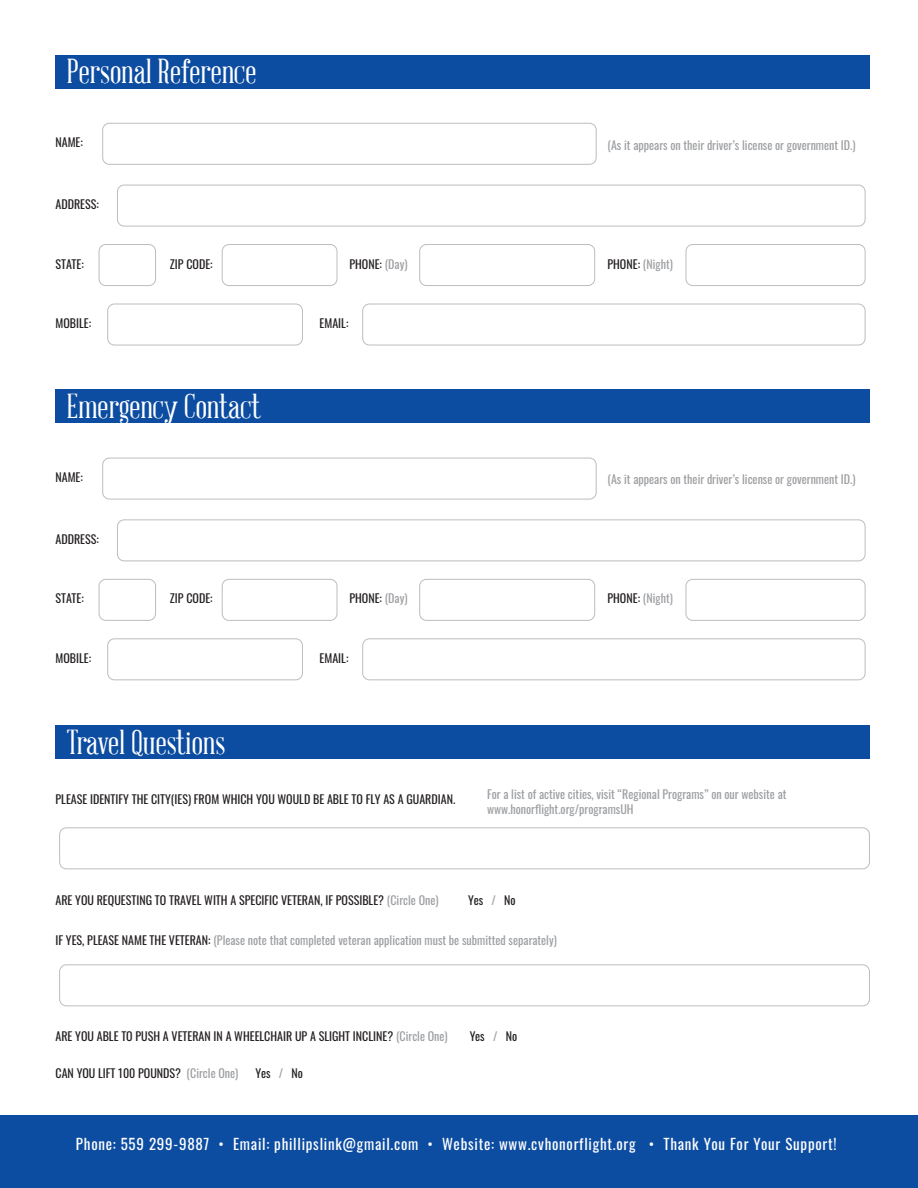
<style>
.page{position:relative;width:918px;height:1188px;background:#fff}
.page>*{position:absolute;margin:0;border:0;box-sizing:border-box;transform-origin:0 0}
.t1{font:33.75px "Abraham Lincoln";color:#fff}
.t2{font:15px "Oswald";letter-spacing:.05em;color:#fff}
.t3{font:12px "Oswald";color:#231f20}
.t4{font:12px/14.4px "Oswald";color:#9d9fa2}
.s1{color:#9d9fa2}
.s2{color:#231f20}
</style>
<div class="page">
<div style="left:0;top:1116px;width:918px;height:72px;background:#0d4da1"></div>
<div style="left:102px;top:123px;width:495px;height:42px;border:1px solid #bcbdc0;border-radius:7px"></div>
<div style="left:117px;top:185px;width:748px;height:41px;border:1px solid #bcbdc0;border-radius:7px"></div>
<div style="left:99px;top:244px;width:57px;height:42px;border:1px solid #bcbdc0;border-radius:7px"></div>
<div style="left:222px;top:244px;width:115px;height:42px;border:1px solid #bcbdc0;border-radius:7px"></div>
<div style="left:419px;top:244px;width:176px;height:42px;border:1px solid #bcbdc0;border-radius:7px"></div>
<div style="left:107px;top:304px;width:196px;height:41px;border:1px solid #bcbdc0;border-radius:7px"></div>
<div style="left:362px;top:304px;width:503px;height:41px;border:1px solid #bcbdc0;border-radius:7px"></div>
<div style="left:686px;top:244px;width:180px;height:42px;border:1px solid #bcbdc0;border-radius:7px"></div>
<div style="left:56px;top:55px;width:814px;height:33px;background:#0d4da1"></div>
<div style="left:102px;top:458px;width:495px;height:41px;border:1px solid #bcbdc0;border-radius:7px"></div>
<div style="left:59px;top:827px;width:811px;height:42px;border:1px solid #bcbdc0;border-radius:7px"></div>
<div style="left:59px;top:964px;width:811px;height:42px;border:1px solid #bcbdc0;border-radius:7px"></div>
<div style="left:117px;top:519px;width:748px;height:42px;border:1px solid #bcbdc0;border-radius:7px"></div>
<div style="left:99px;top:579px;width:57px;height:42px;border:1px solid #bcbdc0;border-radius:7px"></div>
<div style="left:222px;top:579px;width:115px;height:42px;border:1px solid #bcbdc0;border-radius:7px"></div>
<div style="left:419px;top:579px;width:176px;height:42px;border:1px solid #bcbdc0;border-radius:7px"></div>
<div style="left:107px;top:638px;width:196px;height:42px;border:1px solid #bcbdc0;border-radius:7px"></div>
<div style="left:362px;top:638px;width:503px;height:42px;border:1px solid #bcbdc0;border-radius:7px"></div>
<div style="left:686px;top:579px;width:180px;height:42px;border:1px solid #bcbdc0;border-radius:7px"></div>
<div style="left:56px;top:390px;width:814px;height:33px;background:#0d4da1"></div>
<div style="left:56px;top:726px;width:814px;height:33px;background:#0d4da1"></div>
<h1 class="t1" style="left:67px;top:54px;width:191px">Personal Reference</h1>
<p class="t3" style="left:56px;top:132px;width:29px">NAME:</p>
<p class="t3" style="left:56px;top:194px;width:45px">ADDRESS:</p>
<p class="t3" style="left:56px;top:253px;width:30px">STATE:</p>
<p class="t3" style="left:170px;top:253px;width:44px">ZIP CODE:</p>
<p class="t3" style="left:349px;top:253px;width:60px">PHONE: <span class="s1">(Day)</span></p>
<p class="t3" style="left:55px;top:312px;width:37px">MOBILE:</p>
<p class="t3" style="left:320px;top:312px;width:30px">EMAIL:</p>
<h1 class="t1" style="left:67px;top:389px;width:195px">Emergency Contact</h1>
<p class="t3" style="left:56px;top:467px;width:29px">NAME:</p>
<p class="t3" style="left:56px;top:528px;width:45px">ADDRESS:</p>
<p class="t3" style="left:56px;top:588px;width:30px">STATE:</p>
<p class="t3" style="left:170px;top:588px;width:44px">ZIP CODE:</p>
<p class="t3" style="left:349px;top:588px;width:60px">PHONE: <span class="s1">(Day)</span></p>
<p class="t3" style="left:55px;top:647px;width:37px">MOBILE:</p>
<p class="t3" style="left:320px;top:647px;width:30px">EMAIL:</p>
<h1 class="t1" style="left:67px;top:725px;width:160px">Travel Questions</h1>
<p class="t3" style="left:56px;top:788px;width:401px">PLEASE IDENTIFY THE CITY(IES) FROM WHICH YOU WOULD BE ABLE TO FLY AS A GUARDIAN.</p>
<p class="t4" style="left:608px;top:136px;width:250px">(As it appears on their driver’s license or government ID.)</p>
<p class="t4" style="left:608px;top:255px;width:67px"><span class="s2">PHONE:</span> (Night)</p>
<p class="t4" style="left:608px;top:471px;width:250px">(As it appears on their driver’s license or government ID.)</p>
<p class="t4" style="left:608px;top:590px;width:67px"><span class="s2">PHONE:</span> (Night)</p>
<p class="t4" style="left:487px;top:786px;width:301px">For a list of active cities, visit “Regional Programs” on our website at www.honorflight.org/programsUH</p>
<p class="t3" style="left:56px;top:889px;width:385px">ARE YOU REQUESTING TO TRAVEL WITH A SPECIFIC VETERAN, IF POSSIBLE? <span class="s1">(Circle One)</span></p>
<p class="t3" style="left:468px;top:889px;width:49px">Yes <span class="s1">/</span> No</p>
<p class="t4" style="left:56px;top:931px;width:503px"><span class="s2">IF YES, PLEASE NAME THE VETERAN:</span> (Please note that completed veteran application must be submitted separately)</p>
<p class="t3" style="left:56px;top:1025px;width:394px">ARE YOU ABLE TO PUSH A VETERAN IN A WHEELCHAIR UP A SLIGHT INCLINE? <span class="s1">(Circle One)</span></p>
<p class="t3" style="left:56px;top:1062px;width:184px">CAN YOU LIFT 100 POUNDS? <span class="s1">(Circle One)</span></p>
<p class="t3" style="left:256px;top:1062px;width:49px">Yes <span class="s1">/</span> No</p>
<p class="t3" style="left:470px;top:1025px;width:49px">Yes <span class="s1">/</span> No</p>
<p class="t2" style="left:76px;top:1130px;width:762px">Phone: 559 299-9887 • Email: phillipslink@gmail.com • Website: www.cvhonorflight.org • Thank You For Your Support!</p>
</div>
